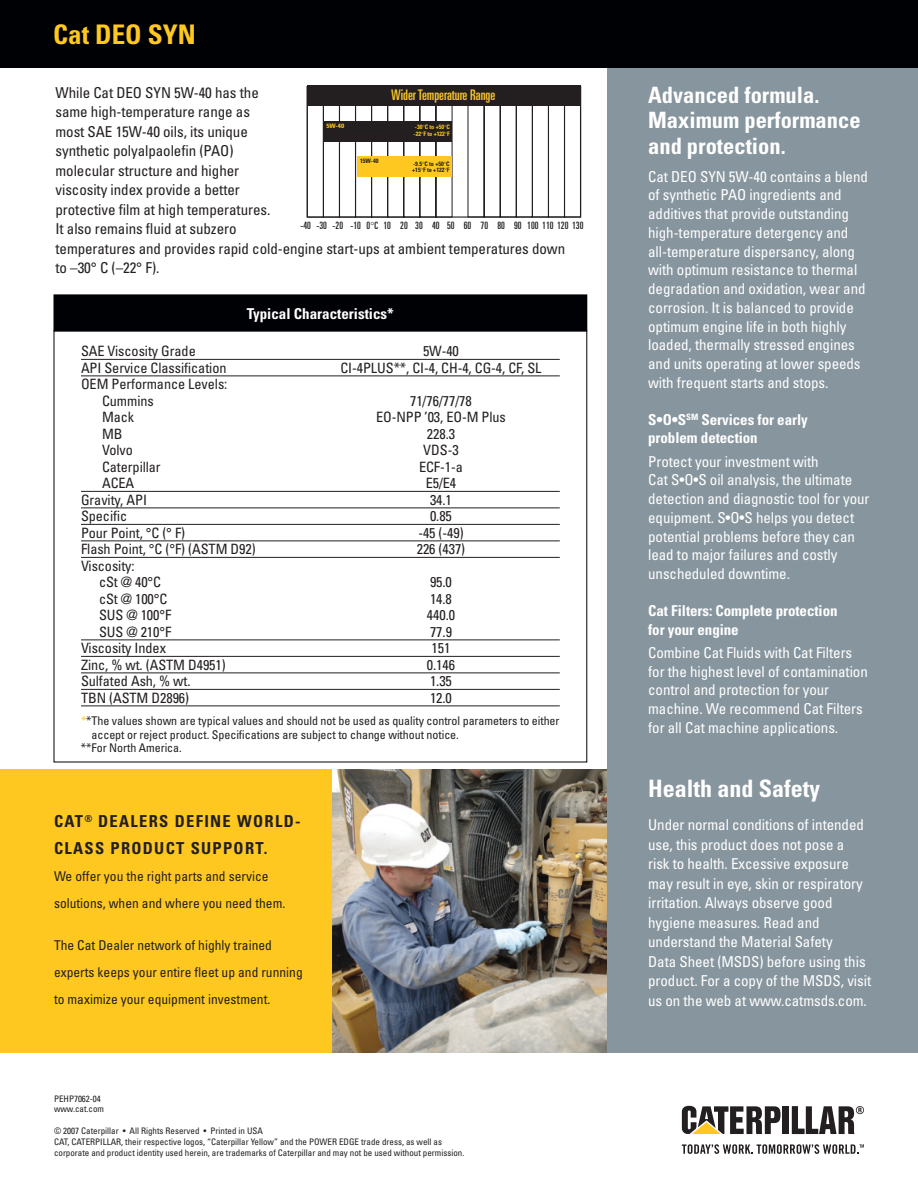
<style>
.page{position:relative;width:918px;height:1188px;background:#fff}
.page>*{position:absolute;margin:0;border:0;box-sizing:border-box;transform-origin:0 0}
.t1{font:700 condensed 27px "Univers";color:#ffc820}
.t2{font:700 condensed 24px "Univers";color:#fff}
.t3{font:700 condensed 22.5px/25.5px "Univers";color:#fff}
.t4{font:700 condensed 16.5px/27px "Univers";letter-spacing:.08em;color:#231f20}
.t5{font:condensed 15px/18.8px "Univers";letter-spacing:-.005em;color:#fff}
.t6{font:condensed 15px/19.5px "Univers";letter-spacing:-.005em;color:#231f20}
.t7{font:700 condensed 15px/18.8px "Univers";letter-spacing:-.005em;color:#fff}
.t8{font:ultra-condensed 14.7px "Univers";color:#fac72a}
.t9{font:condensed 14.25px/16.5px "Univers";letter-spacing:-.005em;color:#231f20}
.t10{font:condensed 13.5px/27px "Univers";color:#231f20}
.t11{font:condensed 12px "Univers";letter-spacing:-.005em;color:#231f20}
.t12{font:ultra-condensed 10.2px "Univers";color:#231f20}
.t13{font:condensed 9px/10.8px "Univers";color:#231f20}
.t14{font:700 condensed 6.15px/6.8px "Univers";letter-spacing:-.005em;color:#231f20}
.t15{font:700 condensed 6.15px/6.8px "Univers";letter-spacing:-.005em;color:#ffc820}
.t16{font:700 condensed 6.15px "Univers";letter-spacing:-.005em;color:#ffc820;scale:1.14 1}
.s1{color:#ffc820}
</style>
<div class="page">
<img style="left:331px;top:770px;width:277px;height:283px">
<div style="left:608px;top:62px;width:310px;height:991px;background:#87959e"></div>
<div style="left:0;top:770px;width:331px;height:283px;background:#ffc820"></div>
<div style="left:54px;top:295px;width:533px;height:36px;background:#000105"></div>
<hr style="left:81px;top:359px;width:479px;height:1px;background:#231f20">
<hr style="left:81px;top:376px;width:479px;height:1px;background:#231f20">
<hr style="left:81px;top:491px;width:479px;height:1px;background:#231f20">
<hr style="left:81px;top:508px;width:479px;height:1px;background:#231f20">
<hr style="left:81px;top:524px;width:479px;height:1px;background:#231f20">
<hr style="left:81px;top:541px;width:479px;height:1px;background:#231f20">
<hr style="left:81px;top:557px;width:479px;height:1px;background:#231f20">
<hr style="left:81px;top:640px;width:479px;height:1px;background:#231f20">
<hr style="left:81px;top:656px;width:479px;height:1px;background:#231f20">
<hr style="left:81px;top:673px;width:479px;height:1px;background:#231f20">
<hr style="left:81px;top:689px;width:479px;height:1px;background:#231f20">
<hr style="left:81px;top:706px;width:479px;height:1px;background:#231f20">
<div style="left:0;top:0;width:918px;height:68px;background:#000105"></div>
<svg style="left:682px;top:1144px;width:182px;height:10px"></svg>
<div style="left:783px;top:1106px;width:6px;height:28px;background:#231f20"></div>
<svg style="left:682px;top:1106px;width:99px;height:28px"></svg>
<svg style="left:792px;top:1106px;width:72px;height:28px"></svg>
<svg style="left:307px;top:86px;width:274px;height:132px"></svg>
<h1 class="t1" style="left:53px;top:24px;width:144px">Cat DEO SYN</h1>
<p class="t6" style="left:56px;top:84px;width:511px">While Cat DEO SYN 5W-40 has the<br>same high-temperature range as<br>most SAE 15W-40 oils, its unique<br>synthetic polyalpaolefin (PAO)<br>molecular structure and higher<br>viscosity index provide a better<br>protective film at high temperatures.<br>It also remains fluid at subzero<br>temperatures and provides rapid cold-engine start-ups at ambient temperatures down to –30° C (–22° F).</p>
<p class="t8" style="left:391px;top:89px;width:105px">Wider Temperature Range</p>
<p class="t16" style="left:326px;top:123px;width:17px">5W-40</p>
<p class="t15" style="left:414px;top:125px;width:38px">-30 C to +50 C -22 F to +122 F</p>
<p class="t14" style="left:360px;top:158px;width:20px">15W-40</p>
<p class="t14" style="left:412px;top:161px;width:39px">-9.5 C to +50 C +15 F to +122 F</p>
<p class="t12" style="left:301px;top:222px;width:284px">-40 -30 -20 -10 0 C 10 20 30 40 50 60 70 80 90 100 110 120 130</p>
<p class="t7" style="left:247px;top:306px;width:148px">Typical Characteristics*</p>
<p class="t9" style="left:81px;top:344px;width:116px">SAE Viscosity Grade</p>
<p class="t9" style="left:423px;top:344px;width:37px">5W-40</p>
<p class="t9" style="left:81px;top:360px;width:147px">API Service Classification</p>
<p class="t9" style="left:340px;top:360px;width:203px">CI-4PLUS**, CI-4, CH-4, CG-4, CF, SL</p>
<p class="t9" style="left:102px;top:377px;width:127px;text-indent:-21px">OEM Performance Levels:<br>Cummins</p>
<p class="t9" style="left:410px;top:393px;width:63px">71/76/77/78</p>
<p class="t9" style="left:102px;top:410px;width:34px">Mack</p>
<p class="t9" style="left:376px;top:410px;width:131px">EO-NPP ’03, EO-M Plus</p>
<p class="t9" style="left:102px;top:426px;width:22px">MB</p>
<p class="t9" style="left:427px;top:426px;width:30px">228.3</p>
<p class="t9" style="left:102px;top:443px;width:32px">Volvo</p>
<p class="t9" style="left:423px;top:443px;width:37px">VDS-3</p>
<p class="t9" style="left:102px;top:459px;width:60px">Caterpillar</p>
<p class="t9" style="left:419px;top:459px;width:45px">ECF-1-a</p>
<p class="t9" style="left:102px;top:476px;width:34px">ACEA</p>
<p class="t9" style="left:426px;top:476px;width:32px">E5/E4</p>
<p class="t9" style="left:81px;top:492px;width:67px">Gravity, API</p>
<p class="t9" style="left:430px;top:492px;width:23px">34.1</p>
<p class="t9" style="left:81px;top:509px;width:48px">Specific</p>
<p class="t9" style="left:430px;top:509px;width:23px">0.85</p>
<p class="t9" style="left:81px;top:525px;width:106px">Pour Point, °C (° F)</p>
<p class="t9" style="left:418px;top:525px;width:47px">-45 (-49)</p>
<p class="t9" style="left:81px;top:542px;width:176px">Flash Point, °C (°F) (ASTM D92)</p>
<p class="t9" style="left:417px;top:542px;width:50px">226 (437)</p>
<p class="t9" style="left:99px;top:558px;width:64px;text-indent:-18px">Viscosity:<br>cSt @ 40°C</p>
<p class="t9" style="left:430px;top:575px;width:23px">95.0</p>
<p class="t9" style="left:99px;top:591px;width:70px">cSt @ 100°C</p>
<p class="t9" style="left:430px;top:591px;width:23px">14.8</p>
<p class="t9" style="left:99px;top:608px;width:74px">SUS @ 100°F</p>
<p class="t9" style="left:427px;top:608px;width:30px">440.0</p>
<p class="t9" style="left:99px;top:624px;width:74px">SUS @ 210°F</p>
<p class="t9" style="left:430px;top:624px;width:23px">77.9</p>
<p class="t9" style="left:81px;top:641px;width:87px">Viscosity Index</p>
<p class="t9" style="left:432px;top:641px;width:20px">151</p>
<p class="t9" style="left:81px;top:657px;width:146px">Zinc, % wt. (ASTM D4951)</p>
<p class="t9" style="left:427px;top:657px;width:30px">0.146</p>
<p class="t9" style="left:81px;top:674px;width:111px">Sulfated Ash, % wt.</p>
<p class="t9" style="left:430px;top:674px;width:23px">1.35</p>
<p class="t9" style="left:81px;top:690px;width:110px">TBN (ASTM D2896)</p>
<p class="t9" style="left:430px;top:690px;width:23px">12.0</p>
<p class="t11" style="left:81px;top:716px;width:480px"><span class="s1">*</span>* The values shown are typical values and should not be used as quality control parameters to either</p>
<p class="t11" style="left:92px;top:730px;width:369px">accept or reject product. Specifications are subject to change without notice.</p>
<p class="t11" style="left:81px;top:743px;width:102px">**For North America.</p>
<p class="t4" style="left:54px;top:810px;width:248px">CAT<sup>®</sup> DEALERS DEFINE WORLD-<br>CLASS PRODUCT SUPPORT.</p>
<p class="t10" style="left:54px;top:864px;width:233px">We offer you the right parts and service solutions, when and where you need them.</p>
<p class="t10" style="left:54px;top:933px;width:250px">The Cat Dealer network of highly trained experts keeps your entire fleet up and running to maximize your equipment investment.</p>
<p class="t13" style="left:54px;top:1094px;width:52px">PEHP7062-04 www.cat.com</p>
<p class="t13" style="left:54px;top:1126px;width:412px">© 2007 Caterpillar • All Rights Reserved • Printed in USA<br>CAT, CATERPILLAR, their respective logos, “Caterpillar Yellow” and the POWER EDGE trade dress, as well as corporate and product identity used herein, are trademarks of Caterpillar and may not be used without permission.</p>
<h3 class="t3" style="left:648px;top:84px;width:214px">Advanced formula.<br>Maximum performance and protection.</h3>
<p class="t5" style="left:648px;top:168px;width:221px">Cat DEO SYN 5W-40 contains a blend of synthetic PAO ingredients and additives that provide outstanding high-temperature detergency and all-temperature dispersancy, along with optimum resistance to thermal degradation and oxidation, wear and corrosion. It is balanced to provide optimum engine life in both highly loaded, thermally stressed engines and units operating at lower speeds with frequent starts and stops.</p>
<p class="t7" style="left:648px;top:412px;width:161px">S•O•S<sup>SM</sup> Services for early problem detection</p>
<p class="t5" style="left:648px;top:453px;width:223px">Protect your investment with<br>Cat S•O•S oil analysis, the ultimate detection and diagnostic tool for your equipment. S•O•S helps you detect potential problems before they can lead to major failures and costly unscheduled downtime.</p>
<p class="t7" style="left:648px;top:603px;width:191px">Cat Filters: Complete protection for your engine</p>
<p class="t5" style="left:648px;top:645px;width:221px">Combine Cat Fluids with Cat Filters for the highest level of contamination control and protection for your machine. We recommend Cat Filters for all Cat machine applications.</p>
<h2 class="t2" style="left:648px;top:780px;width:174px">Health and Safety</h2>
<p class="t5" style="left:648px;top:817px;width:225px;line-height:19.5px">Under normal conditions of intended use, this product does not pose a<br>risk to health. Excessive exposure may result in eye, skin or respiratory irritation. Always observe good hygiene measures. Read and understand the Material Safety<br>Data Sheet (MSDS) before using this product. For a copy of the MSDS, visit us on the web at www.catmsds.com.</p>
</div>
